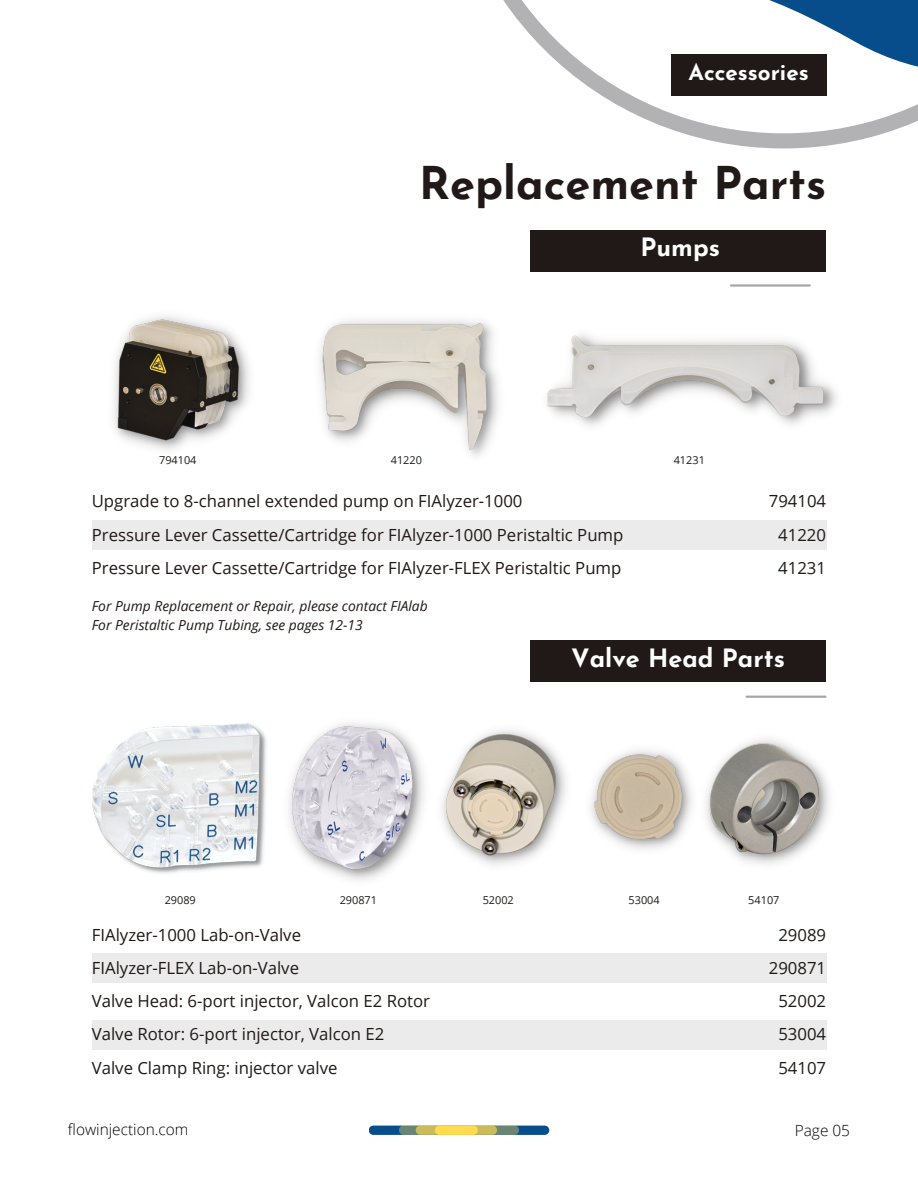
<style>
.page{position:relative;width:918px;height:1188px;background:#fff}
.page>*{position:absolute;margin:0;border:0;box-sizing:border-box;transform-origin:0 0}
.t1{font:700 45.15px "Josefin Sans";color:#201917}
.t2{font:700 25.2px "Josefin Sans";color:#fff}
.t3{font:700 22.5px "Josefin Sans";color:#fff}
.t4{font:16.8px "Open Sans";color:#201917}
.t5{font:300 15.45px "Open Sans";color:#000}
.t6{font:italic 13.8px/19.6px "Open Sans";color:#201917}
.t7{font:10.95px "Open Sans";color:#201917}
</style>
<div class="page">
<svg style="left:683px;top:133px;width:201px;height:15px;fill:#b2b2b4"></svg>
<svg style="left:503px;top:0;width:415px;height:80px"></svg>
<div style="left:671px;top:54px;width:155px;height:42px;background:#201917"></div>
<div style="left:530px;top:230px;width:296px;height:41px;background:#201917"></div>
<hr style="left:731px;top:284px;width:79px;height:3px;background:#a6a6a6">
<div style="left:530px;top:640px;width:296px;height:42px;background:#201917"></div>
<hr style="left:747px;top:696px;width:78px;height:2px;background:#a6a6a6">
<img style="left:288px;top:723px;width:136px;height:158px">
<div style="left:92px;top:521px;width:734px;height:29px;background:#ebebec"></div>
<div style="left:92px;top:954px;width:734px;height:28px;background:#ebebec"></div>
<img style="left:92px;top:723px;width:174px;height:151px">
<img style="left:442px;top:730px;width:124px;height:135px">
<img style="left:590px;top:750px;width:102px;height:99px">
<img style="left:114px;top:316px;width:135px;height:134px">
<img style="left:320px;top:320px;width:179px;height:137px">
<img style="left:547px;top:334px;width:290px;height:92px">
<div style="left:92px;top:1021px;width:734px;height:28px;background:#ebebec"></div>
<img style="left:706px;top:739px;width:124px;height:125px">
<svg style="left:369px;top:1125px;width:180px;height:10px;background:#869775"></svg>
<h3 class="t3" style="left:688px;top:63px;width:122px">Accessories</h3>
<h1 class="t1" style="left:419px;top:165px;width:408px">Replacement Parts</h1>
<h2 class="t2" style="left:641px;top:237px;width:81px">Pumps</h2>
<p class="t7" style="left:159px;top:453px;width:39px">794104</p>
<p class="t7" style="left:391px;top:453px;width:33px">41220</p>
<p class="t7" style="left:674px;top:453px;width:33px">41231</p>
<p class="t4" style="left:92px;top:489px;width:432px">Upgrade to 8-channel extended pump on FIAlyzer-1000</p>
<p class="t4" style="left:769px;top:489px;width:59px">794104</p>
<p class="t4" style="left:92px;top:523px;width:533px">Pressure Lever Cassette/Cartridge for FIAlyzer-1000 Peristaltic Pump</p>
<p class="t4" style="left:778px;top:523px;width:49px">41220</p>
<p class="t4" style="left:92px;top:556px;width:531px">Pressure Lever Cassette/Cartridge for FIAlyzer-FLEX Peristaltic Pump</p>
<p class="t4" style="left:778px;top:556px;width:49px">41231</p>
<p class="t6" style="left:92px;top:596px;width:337px">For Pump Replacement or Repair, please contact FIAlab<br>For Peristaltic Pump Tubing, see pages 12-13</p>
<h2 class="t2" style="left:571px;top:648px;width:215px">Valve Head Parts</h2>
<p class="t7" style="left:165px;top:893px;width:33px">29089</p>
<p class="t7" style="left:340px;top:893px;width:39px">290871</p>
<p class="t7" style="left:483px;top:893px;width:33px">52002</p>
<p class="t7" style="left:629px;top:893px;width:33px">53004</p>
<p class="t7" style="left:748px;top:893px;width:33px">54107</p>
<p class="t4" style="left:92px;top:923px;width:211px">FIAlyzer-1000 Lab-on-Valve</p>
<p class="t4" style="left:778px;top:923px;width:49px">29089</p>
<p class="t4" style="left:92px;top:956px;width:209px">FIAlyzer-FLEX Lab-on-Valve</p>
<p class="t4" style="left:769px;top:956px;width:59px">290871</p>
<p class="t4" style="left:92px;top:989px;width:340px">Valve Head: 6-port injector, Valcon E2 Rotor</p>
<p class="t4" style="left:778px;top:989px;width:49px">52002</p>
<p class="t4" style="left:92px;top:1023px;width:294px">Valve Rotor: 6-port injector, Valcon E2</p>
<p class="t4" style="left:778px;top:1023px;width:49px">53004</p>
<p class="t4" style="left:92px;top:1056px;width:247px">Valve Clamp Ring: injector valve</p>
<p class="t4" style="left:778px;top:1056px;width:49px">54107</p>
<p class="t5" style="left:68px;top:1119px;width:122px">flowinjection.com</p>
<p class="t5" style="left:795px;top:1119px;width:57px">Page 05</p>
</div>
